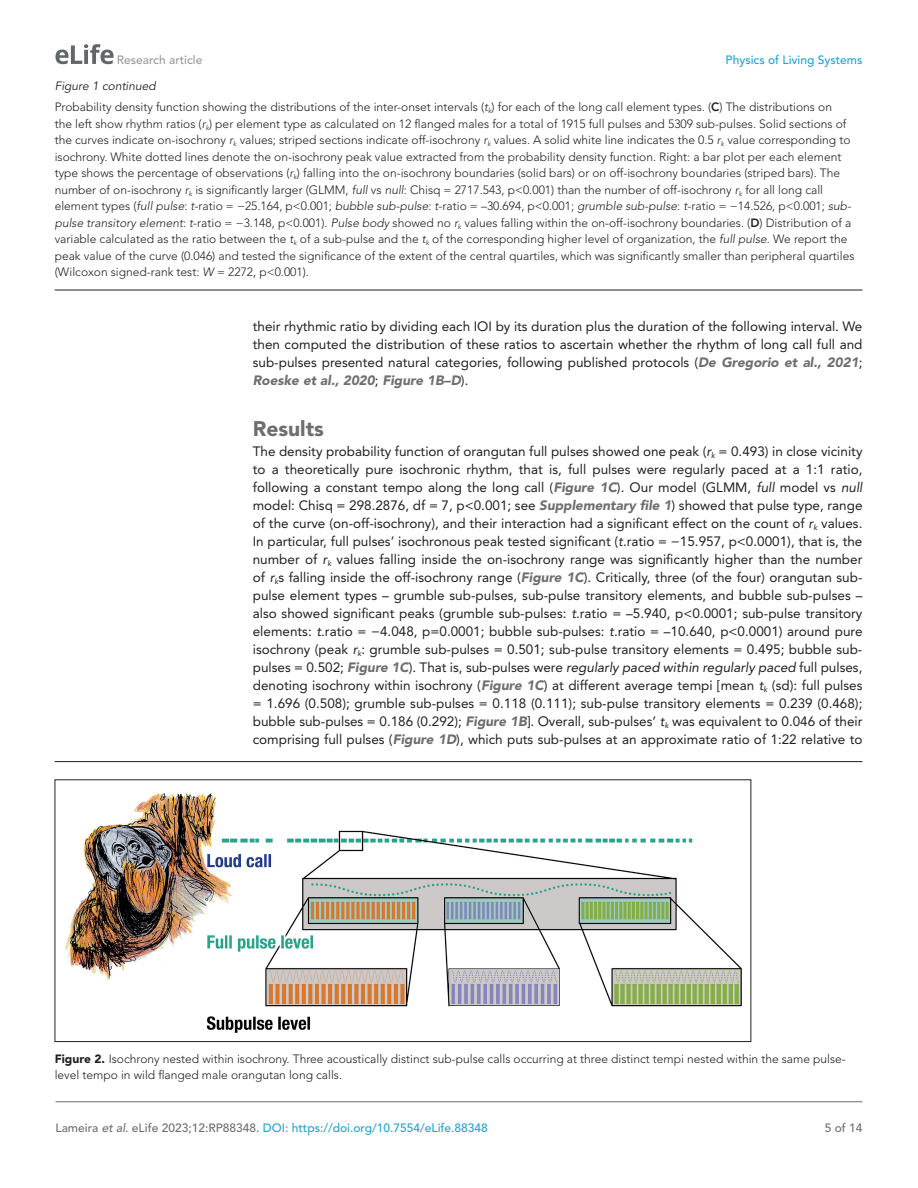
<style>
.page{position:relative;width:918px;height:1188px;background:#fff}
.page>*{position:absolute;margin:0;border:0;box-sizing:border-box;transform-origin:0 0}
.t1{font:900 21px "Avenir LT Std";color:#6e6e70}
.t2{font:13.5px/18px "Avenir LT Std";color:#231f20;text-align:justify}
.t3{font:300 12px/16.5px "Avenir LT Std";color:#231f20}
.t4{font:500 12px "Avenir LT Std";color:#1ea4d7}
.t5{font:italic 12px "Avenir LT Std";color:#231f20}
.t6{font:500 12px "Avenir LT Std";color:#9a9a9a}
.t7{font:500 12px "Avenir LT Std";color:#6e6e70}
.s1{font-style:italic}
.s2{font-weight:800}
.s3{font-weight:900;font-style:italic;color:#6e6e70}
.s4{font-weight:900}
.s5{color:#6e6e70}
.s6{font-style:italic;color:#6e6e70}
</style>
<div class="page">
<svg style="left:55px;top:44px;width:59px;height:20px"></svg>
<hr style="left:56px;top:1101px;width:806px;height:1px;background:#6e6e70">
<hr style="left:55px;top:761px;width:807px;height:1px;background:#231f20">
<img style="left:65px;top:793px;width:677px;height:240px">
<div style="left:55px;top:780px;width:696px;height:262px;border:1px solid #231f20"></div>
<hr style="left:55px;top:290px;width:807px;height:1px;background:#231f20">
<p class="t6" style="left:117px;top:53px;width:87px">Research article</p>
<p class="t4" style="left:726px;top:53px;width:138px">Physics of Living Systems</p>
<p class="t5" style="left:55px;top:79px;width:103px">Figure 1 continued</p>
<p class="t3" style="left:55px;top:99px;width:801px">Probability density function showing the distributions of the inter-onset intervals (<span class="s1">t</span><sub>k</sub>) for each of the long call element types. (<span class="s2">C</span>) The distributions on<br>the left show rhythm ratios (<span class="s1">r</span><sub>k</sub>) per element type as calculated on 12 flanged males for a total of 1915 full pulses and 5309 sub-pulses. Solid sections of the curves indicate on-isochrony <span class="s1">r</span><sub>k</sub> values; striped sections indicate off-isochrony <span class="s1">r</span><sub>k</sub> values. A solid white line indicates the 0.5 <span class="s1">r</span><sub>k</sub> value corresponding to isochrony. White dotted lines denote the on-isochrony peak value extracted from the probability density function. Right: a bar plot per each element type shows the percentage of observations (<span class="s1">r</span><sub>k</sub>) falling into the on-isochrony boundaries (solid bars) or on off-isochrony boundaries (striped bars). The number of on-isochrony <span class="s1">r</span><sub>k</sub> is significantly larger (GLMM, <span class="s1">full</span> vs <span class="s1">null</span>: Chisq = 2717.543, p&lt;0.001) than the number of off-isochrony <span class="s1">r</span><sub>k</sub> for all long call element types (<span class="s1">full pulse</span>: <span class="s1">t</span>-ratio = −25.164, p&lt;0.001; <span class="s1">bubble sub-pulse</span>: <span class="s1">t</span>-ratio = –30.694, p&lt;0.001; <span class="s1">grumble sub-pulse</span>: <span class="s1">t</span>-ratio = −14.526, p&lt;0.001; <span class="s1">sub&shy;pulse transitory element</span>: <span class="s1">t</span>-ratio = −3.148, p&lt;0.001). <span class="s1">Pulse body</span> showed no <span class="s1">r</span><sub>k</sub> values falling within the on-off-isochrony boundaries. (<span class="s2">D</span>) Distribution of a variable calculated as the ratio between the <span class="s1">t</span><sub>k</sub> of a sub-pulse and the <span class="s1">t</span><sub>k</sub> of the corresponding higher level of organization, the <span class="s1">full pulse</span>. We report the peak value of the curve (0.046) and tested the significance of the extent of the central quartiles, which was significantly smaller than peripheral quartiles (Wilcoxon signed-rank test: <span class="s1">W</span> = 2272, p&lt;0.001).</p>
<p class="t2" style="left:253px;top:318px;width:611px">their rhythmic ratio by dividing each IOI by its duration plus the duration of the following interval. We then computed the distribution of these ratios to ascertain whether the rhythm of long call full and sub-pulses presented natural categories, following published protocols (<span class="s3">De Gregorio et al., 2021</span>; <span class="s3">Roeske et al., 2020</span>; <span class="s3">Figure 1B–D</span>).</p>
<h1 class="t1" style="left:253px;top:416px;width:73px">Results</h1>
<p class="t2" style="left:253px;top:442px;width:611px">The density probability function of orangutan full pulses showed one peak (<span class="s1">r</span><sub>k</sub> = 0.493) in close vicinity to a theoretically pure isochronic rhythm, that is, full pulses were regularly paced at a 1:1 ratio, following a constant tempo along the long call (<span class="s3">Figure 1C</span>). Our model (GLMM, <span class="s1">full</span> model vs <span class="s1">null </span>model: Chisq = 298.2876, df = 7, p&lt;0.001; see <span class="s3">Supplementary file 1</span>) showed that pulse type, range of the curve (on-off-isochrony), and their interaction had a significant effect on the count of <span class="s1">r</span><sub>k</sub> values.<br>In particular, full pulses’ isochronous peak tested significant (<span class="s1">t</span>.ratio = −15.957, p&lt;0.0001), that is, the number of <span class="s1">r</span><sub>k</sub> values falling inside the on-isochrony range was significantly higher than the number of <span class="s1">r</span><sub>k</sub>s falling inside the off-isochrony range (<span class="s3">Figure 1C</span>). Critically, three (of the four) orangutan sub&shy;pulse element types – grumble sub-pulses, sub-pulse transitory elements, and bubble sub-pulses – also showed significant peaks (grumble sub-pulses: <span class="s1">t</span>.ratio = –5.940, p&lt;0.0001; sub-pulse transitory elements: <span class="s1">t</span>.ratio = −4.048, p=0.0001; bubble sub-pulses: <span class="s1">t</span>.ratio = –10.640, p&lt;0.0001) around pure isochrony (peak <span class="s1">r</span><sub>k</sub>: grumble sub-pulses = 0.501; sub-pulse transitory elements = 0.495; bubble sub&shy;pulses = 0.502; <span class="s3">Figure 1C</span>). That is, sub-pulses were <span class="s1">regularly paced within regularly paced</span> full pulses, denoting isochrony within isochrony (<span class="s3">Figure 1C</span>) at different average tempi [mean <span class="s1">t</span><sub>k</sub> (sd): full pulses = 1.696 (0.508); grumble sub-pulses = 0.118 (0.111); sub-pulse transitory elements = 0.239 (0.468); bubble sub-pulses = 0.186 (0.292); <span class="s3">Figure 1B</span>]. Overall, sub-pulses’ <span class="s1">t</span><sub>k</sub> was equivalent to 0.046 of their comprising full pulses (<span class="s3">Figure 1D</span>), which puts sub-pulses at an approximate ratio of 1:22 relative to</p>
<p class="t3" style="left:55px;top:1050px;width:793px"><span class="s4">Figure 2.</span> Isochrony nested within isochrony. Three acoustically distinct sub-pulse calls occurring at three distinct tempi nested within the same pulse&shy;level tempo in wild flanged male orangutan long calls.</p>
<p class="t4" style="left:56px;top:1121px;width:434px"><span class="s5">Lameira</span> <span class="s6">et al</span><span class="s5">. eLife 2023;12:RP88348.</span> DOI: https://doi.org/10.7554/eLife.88348</p>
<p class="t7" style="left:825px;top:1121px;width:39px">5 of 14</p>
</div>
